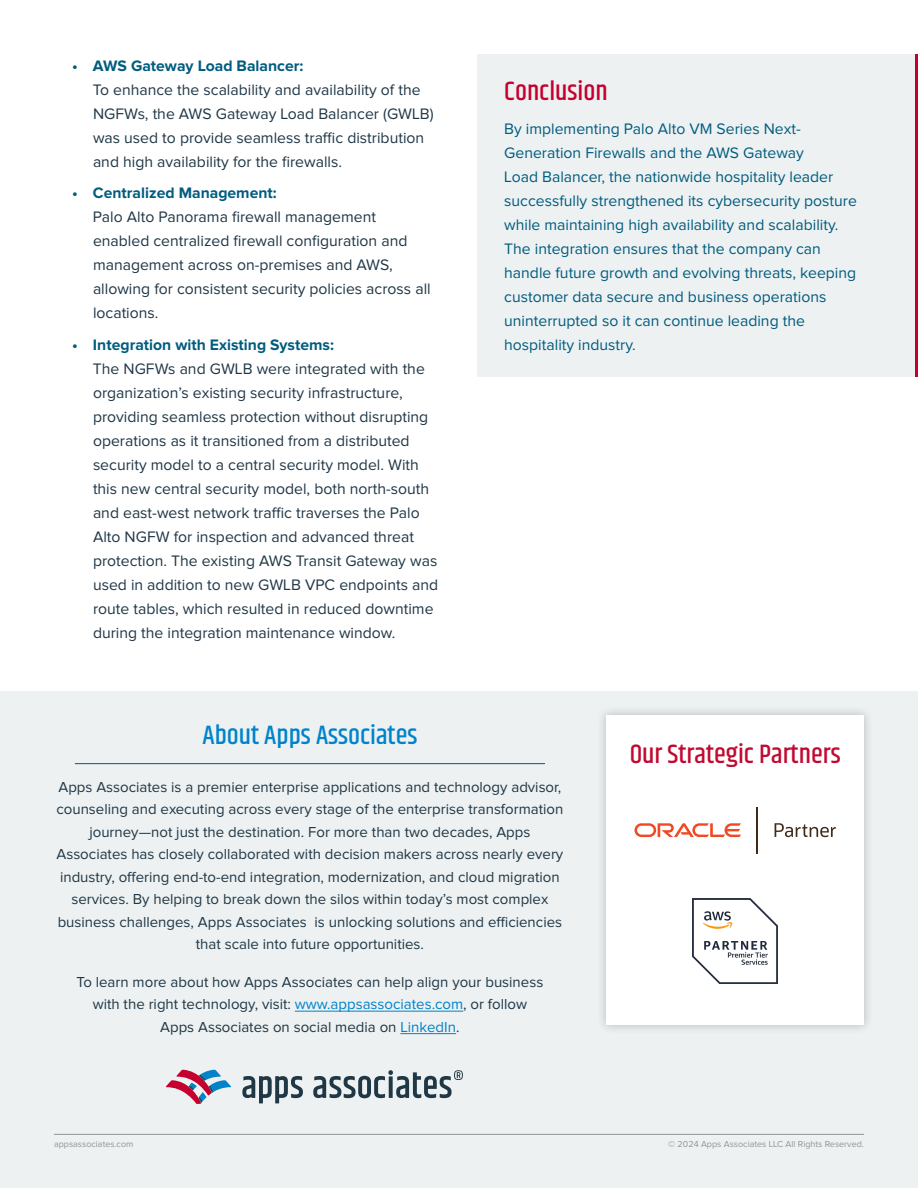
<style>
.page{position:relative;width:918px;height:1188px;background:#fff}
.page>*{position:absolute;margin:0;border:0;box-sizing:border-box;transform-origin:0 0}
.Body{font:500 27px "Khand";color:#c10a31}
.t1{font:500 27px "Khand";color:#0083ca}
.Paragraph_Style_1{font:500 27px "Khand";color:#c5002e}
.Body-2{font:15.75px/24px "Proxima Nova";color:#203746}
.Body-3{font:15.75px/24px "Proxima Nova";color:#005c7e}
.Body-4{font:700 15.75px "Proxima Nova";color:#005c7f}
.t2{font:15px/22.5px "Proxima Nova";color:#1f3746;text-align:center}
.t3{font:9px "Proxima Nova";color:#939598}
.s1{color:#0082ca}
</style>
<div class="page">
<div style="left:0;top:692px;width:918px;height:496px;background:#edf1f2"></div>
<svg style="left:166px;top:1070px;width:65px;height:34px"></svg>
<svg style="left:242px;top:1070px;width:221px;height:33px"></svg>
<hr style="left:295px;top:1011px;width:168px;height:1px;background:#0082ca">
<hr style="left:400px;top:1033px;width:56px;height:1px;background:#0082ca">
<hr style="left:75px;top:763px;width:470px;height:1px;background:#00597d">
<div style="left:477px;top:54px;width:441px;height:323px;background:#edf1f2"></div>
<hr style="left:915px;top:54px;width:3px;height:323px;background:#c5002e">
<hr style="left:54px;top:1134px;width:810px;height:1px;background:#939598">
<div style="left:597px;top:706px;width:277px;height:329px;background:#231f20;opacity:.25"></div>
<div style="left:606px;top:716px;width:258px;height:309px;background:#fff"></div>
<hr style="left:756px;top:807px;width:2px;height:46px;background:#402b1a">
<svg style="left:634px;top:823px;width:107px;height:14px"></svg>
<svg style="left:775px;top:823px;width:61px;height:14px"></svg>
<img style="left:693px;top:898px;width:85px;height:85px">
<p class="Body-4" style="left:72px;top:57px;width:233px">• AWS Gateway Load Balancer:</p>
<p class="Body-2" style="left:93px;top:78px;width:342px">To enhance the scalability and availability of the NGFWs, the AWS Gateway Load Balancer (GWLB) was used to provide seamless traffic distribution and high availability for the firewalls.</p>
<p class="Body-4" style="left:72px;top:184px;width:206px">• Centralized Management:</p>
<p class="Body-2" style="left:93px;top:206px;width:339px">Palo Alto Panorama firewall management enabled centralized firewall configuration and management across on-premises and AWS, allowing for consistent security policies across all locations.</p>
<p class="Body-4" style="left:72px;top:336px;width:264px">• Integration with Existing Systems:</p>
<p class="Body-2" style="left:93px;top:357px;width:347px">The NGFWs and GWLB were integrated with the organization’s existing security infrastructure, providing seamless protection without disrupting operations as it transitioned from a distributed security model to a central security model. With this new central security model, both north-south and east-west network traffic traverses the Palo Alto NGFW for inspection and advanced threat protection. The existing AWS Transit Gateway was used in addition to new GWLB VPC endpoints and route tables, which resulted in reduced downtime during the integration maintenance window.</p>
<p class="t1" style="left:202px;top:718px;width:217px">About Apps Associates</p>
<p class="Paragraph_Style_1" style="left:504px;top:74px;width:105px">Conclusion</p>
<p class="Body-3" style="left:504px;top:117px;width:354px">By implementing Palo Alto VM Series Next-Generation Firewalls and the AWS Gateway<br>Load Balancer, the nationwide hospitality leader successfully strengthened its cybersecurity posture while maintaining high availability and scalability.<br>The integration ensures that the company can handle future growth and evolving threats, keeping customer data secure and business operations uninterrupted so it can continue leading the hospitality industry.</p>
<p class="Body" style="left:630px;top:737px;width:212px">Our Strategic Partners</p>
<p class="t2" style="left:56px;top:776px;width:509px">Apps Associates is a premier enterprise applications and technology advisor, counseling and executing across every stage of the enterprise transformation journey—not just the destination. For more than two decades, Apps Associates has closely collaborated with decision makers across nearly every industry, offering end-to-end integration, modernization, and cloud migration services. By helping to break down the silos within today’s most complex business challenges, Apps Associates is unlocking solutions and efficiencies that scale into future opportunities.</p>
<p class="t2" style="left:77px;top:971px;width:468px">To learn more about how Apps Associates can help align your business with the right technology, visit: <span class="s1">www.appsassociates.com</span>, or follow<br>Apps Associates on social media on <span class="s1">LinkedIn</span>.</p>
<p class="t3" style="left:54px;top:1139px;width:81px">appsassociates.com</p>
<p class="t3" style="left:668px;top:1139px;width:197px">© 2024 Apps Associates LLC All Rights Reserved.</p>
</div>
